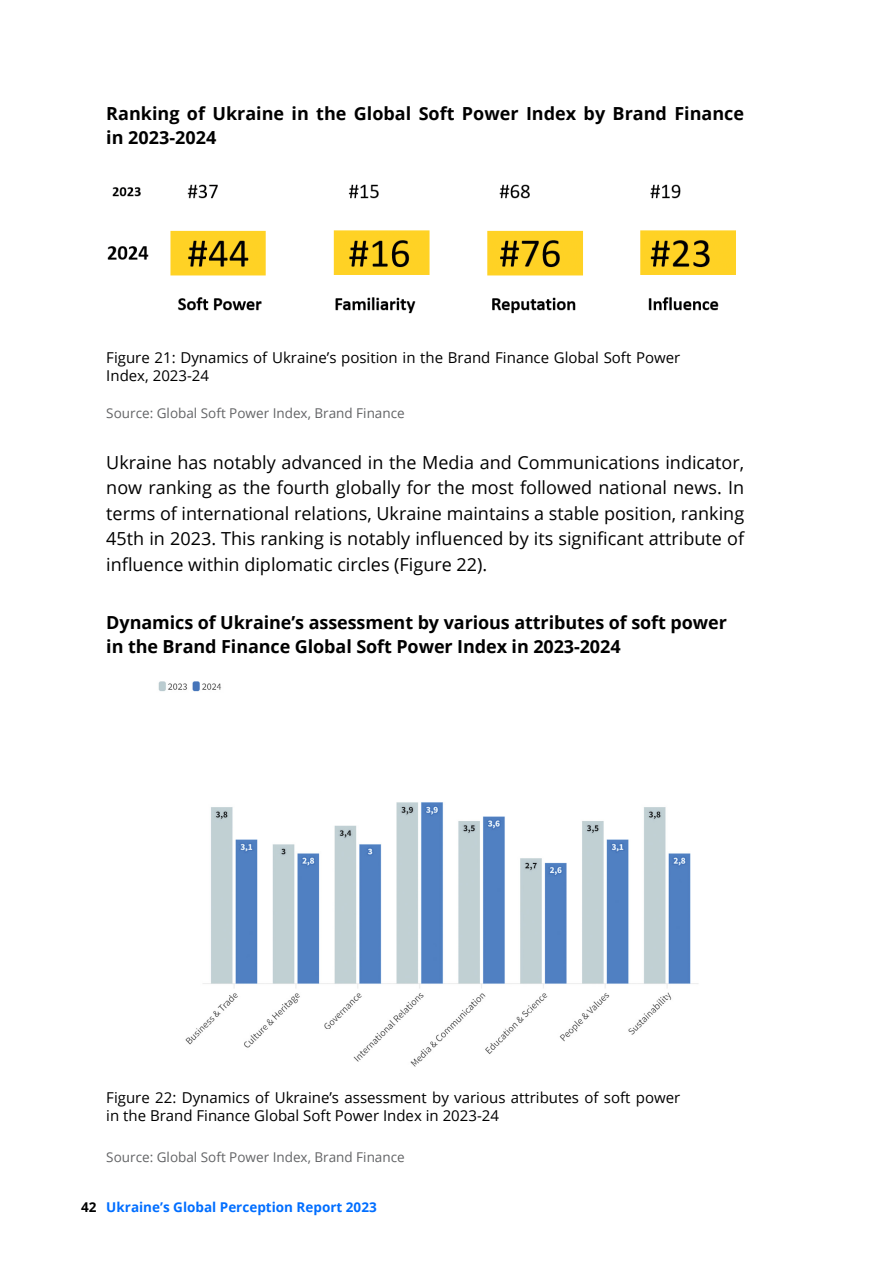
<style>
.page{position:relative;width:893px;height:1263px;background:#fff}
.page>*{position:absolute;margin:0;border:0;box-sizing:border-box;transform-origin:0 0}
.t1{font:18px/25.5px "Open Sans";color:#000;text-align:justify}
.t2{font:700 18px/24px "Open Sans";letter-spacing:-.005em;color:#000}
.t3{font:15px/18px "Open Sans";color:#000}
.t4{font:13.5px "Open Sans";color:#636466}
.t5{font:700 13.5px "Open Sans";color:#006eff}
.s1{color:#000101}
</style>
<div class="page">
<img style="left:107px;top:184px;width:629px;height:130px">
<img style="left:158px;top:681px;width:540px;height:386px">
<p class="t2" style="left:106px;top:101px;width:639px">Ranking of Ukraine in the Global Soft Power Index by Brand Finance in 2023-2024</p>
<p class="t3" style="left:106px;top:349px;width:576px">Figure 21: Dynamics of Ukraine’s position in the Brand Finance Global Soft Power<br>Index, 2023-24</p>
<p class="t4" style="left:106px;top:404px;width:300px">Source: Global Soft Power Index, Brand Finance</p>
<p class="t1" style="left:106px;top:449px;width:639px">Ukraine has notably advanced in the Media and Communications indicator, now ranking as the fourth globally for the most followed national news. In terms of international relations, Ukraine maintains a stable position, ranking 45th in 2023. This ranking is notably influenced by its significant attribute of influence within diplomatic circles (Figure 22).</p>
<p class="t2" style="left:106px;top:610px;width:622px">Dynamics of Ukraine’s assessment by various attributes of soft power in the Brand Finance Global Soft Power Index in 2023-2024</p>
<p class="t3" style="left:106px;top:1088px;width:576px">Figure 22: Dynamics of Ukraine’s assessment by various attributes of soft power in the Brand Finance Global Soft Power Index in 2023-24</p>
<p class="t4" style="left:106px;top:1148px;width:300px">Source: Global Soft Power Index, Brand Finance</p>
<p class="t5" style="left:81px;top:1198px;width:297px"><span class="s1">42</span> Ukraine’s Global Perception Report 2023</p>
</div>
